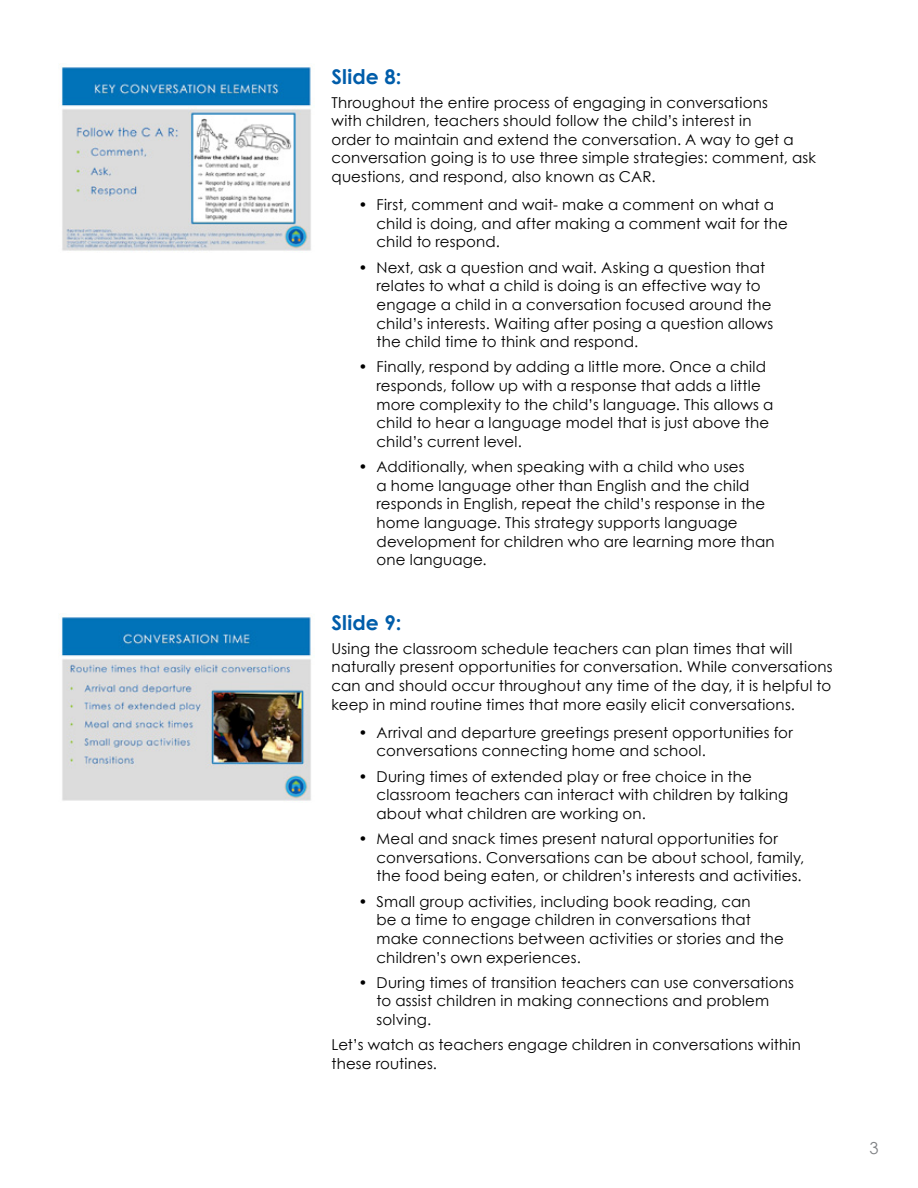
<style>
.page{position:relative;width:918px;height:1188px;background:#fff}
.page>*{position:absolute;margin:0;border:0;box-sizing:border-box;transform-origin:0 0}
.t1{font:700 20.25px "Century Gothic";letter-spacing:.01em;color:#005daa}
.t2{font:16.5px "Century Gothic";color:#808285}
.t3{font:15px/18.6px "Century Gothic";letter-spacing:.01em;color:#000}
</style>
<div class="page">
<img style="left:59px;top:64px;width:253px;height:187px">
<img style="left:59px;top:614px;width:253px;height:187px">
<h1 class="t1" style="left:332px;top:64px;width:72px">Slide 8:</h1>
<p class="t3" style="left:332px;top:93px;width:486px">Throughout the entire process of engaging in conversations<br>with children, teachers should follow the child’s interest in<br>order to maintain and extend the conversation. A way to get a conversation going is to use three simple strategies: comment, ask questions, and respond, also known as CAR.</p>
<p class="t3" style="left:377px;top:195px;width:413px;text-indent:-18px">• First, comment and wait- make a comment on what a child is doing, and after making a comment wait for the child to respond.</p>
<p class="t3" style="left:377px;top:258px;width:398px;text-indent:-18px">• Next, ask a question and wait. Asking a question that relates to what a child is doing is an effective way to engage a child in a conversation focused around the child’s interests. Waiting after posing a question allows the child time to think and respond.</p>
<p class="t3" style="left:377px;top:358px;width:398px;text-indent:-18px">• Finally, respond by adding a little more. Once a child responds, follow up with a response that adds a little more complexity to the child’s language. This allows a child to hear a language model that is just above the child’s current level.</p>
<p class="t3" style="left:377px;top:457px;width:400px;text-indent:-18px">• Additionally, when speaking with a child who uses<br>a home language other than English and the child responds in English, repeat the child’s response in the home language. This strategy supports language development for children who are learning more than one language.</p>
<h1 class="t1" style="left:332px;top:610px;width:71px">Slide 9:</h1>
<p class="t3" style="left:332px;top:639px;width:503px">Using the classroom schedule teachers can plan times that will naturally present opportunities for conversation. While conversations can and should occur throughout any time of the day, it is helpful to keep in mind routine times that more easily elicit conversations.</p>
<p class="t3" style="left:377px;top:723px;width:418px;text-indent:-18px">• Arrival and departure greetings present opportunities for conversations connecting home and school.</p>
<p class="t3" style="left:377px;top:767px;width:413px;text-indent:-18px">• During times of extended play or free choice in the classroom teachers can interact with children by talking about what children are working on.</p>
<p class="t3" style="left:377px;top:829px;width:429px;text-indent:-18px">• Meal and snack times present natural opportunities for conversations. Conversations can be about school, family, the food being eaten, or children’s interests and activities.</p>
<p class="t3" style="left:377px;top:892px;width:409px;text-indent:-18px">• Small group activities, including book reading, can<br>be a time to engage children in conversations that make connections between activities or stories and the children’s own experiences.</p>
<p class="t3" style="left:377px;top:973px;width:419px;text-indent:-18px">• During times of transition teachers can use conversations to assist children in making connections and problem solving.</p>
<p class="t3" style="left:332px;top:1035px;width:471px">Let’s watch as teachers engage children in conversations within these routines.</p>
<p class="t2" style="left:870px;top:1138px;width:11px">3</p>
</div>
